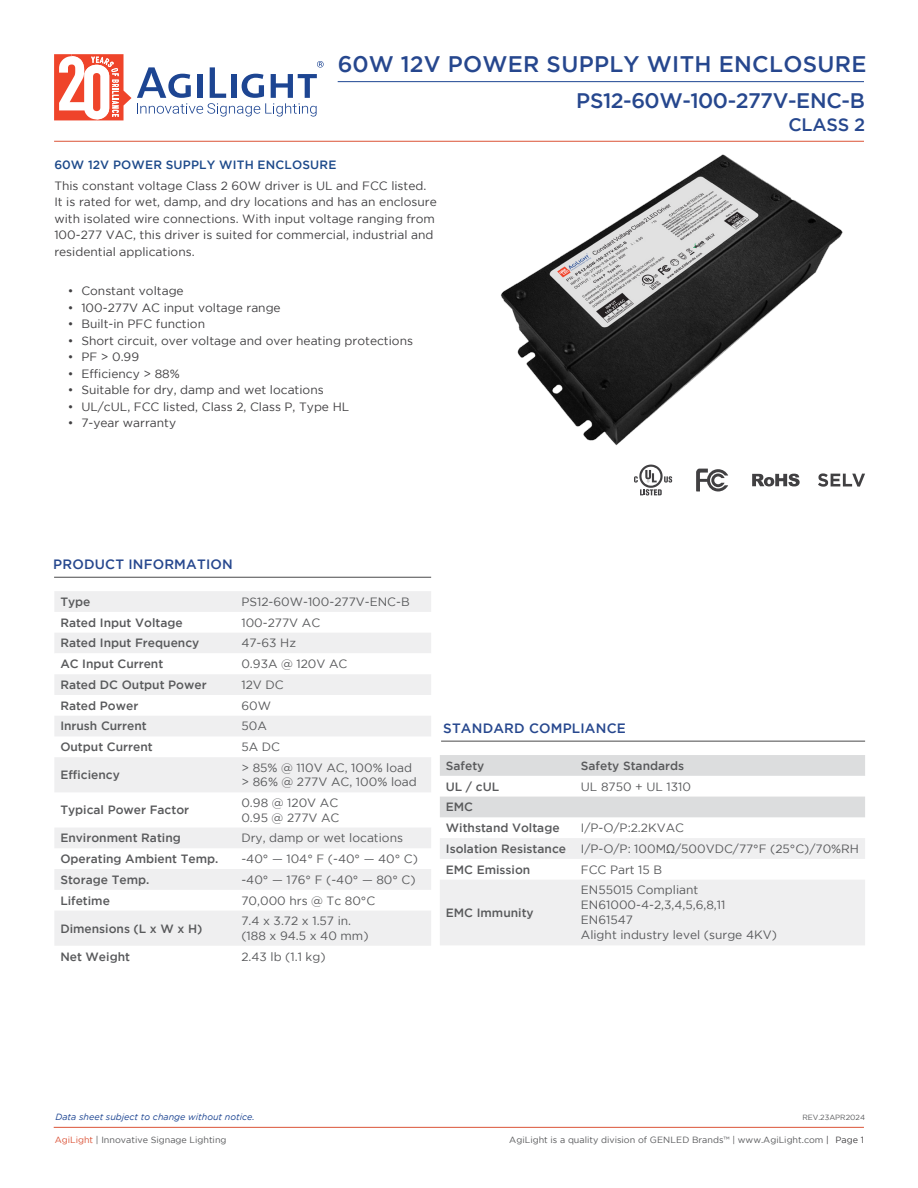
<style>
.page{position:relative;width:918px;height:1188px;background:#fff}
.page>*{position:absolute;margin:0;border:0;box-sizing:border-box;transform-origin:0 0}
.t1{font:500 22.5px "Gotham";letter-spacing:.015em;color:#26478e}
.t2{font:500 21px "Gotham";letter-spacing:-.02em;color:#26478e}
.t3{font:500 18px "Gotham";letter-spacing:-.01em;color:#26478e}
.t4{font:500 13.5px "Gotham";letter-spacing:.015em;color:#26478e}
.t5{font:12px/16.5px "Gotham";color:#414042}
.t6{font:12px/14.4px "Gotham";color:#58595b}
.t7{font:500 12px/20.7px "Gotham";color:#58595b}
.t8{font:500 12px "Gotham";letter-spacing:.015em;color:#1c498a}
.t9{font:9px "Gotham";color:#58595b}
.t10{font:italic 9px "Gotham";color:#1d4592}
.t11{font:7.5px "Gotham";color:#58595b}
.s1{font-weight:500}
.s2{font-family:"Arial"}
.s3{color:#db5337}
.s4{color:#414042}
</style>
<div class="page">
<hr style="left:54px;top:141px;width:810px;height:1px;background:#db5336">
<hr style="left:54px;top:1127px;width:810px;height:1px;background:#db5337">
<svg style="left:137px;top:61px;width:187px;height:56px"></svg>
<svg style="left:54px;top:54px;width:77px;height:66px"></svg>
<svg style="left:54px;top:591px;width:377px;height:104px"></svg>
<svg style="left:54px;top:716px;width:377px;height:230px;fill:#efeff0"></svg>
<hr style="left:54px;top:577px;width:377px;height:1px;background:#4a4a4b">
<hr style="left:338px;top:81px;width:526px;height:1px;background:#1d4592">
<hr style="left:441px;top:741px;width:424px;height:1px;background:#4a4a4b">
<svg style="left:440px;top:755px;width:425px;height:62px"></svg>
<svg style="left:440px;top:838px;width:425px;height:107px;fill:#efeff0"></svg>
<img style="left:501px;top:154px;width:342px;height:292px">
<svg style="left:696px;top:469px;width:32px;height:23px"></svg>
<svg style="left:634px;top:465px;width:38px;height:31px"></svg>
<svg style="left:818px;top:473px;width:47px;height:14px"></svg>
<svg style="left:752px;top:474px;width:48px;height:12px"></svg>
<h1 class="t1" style="left:338px;top:51px;width:530px">60W 12V POWER SUPPLY WITH ENCLOSURE</h1>
<h2 class="t2" style="left:576px;top:89px;width:290px">PS12-60W-100-277V-ENC-B</h2>
<h3 class="t3" style="left:789px;top:115px;width:78px">CLASS 2</h3>
<p class="t8" style="left:54px;top:158px;width:284px">60W 12V POWER SUPPLY WITH ENCLOSURE</p>
<p class="t5" style="left:54px;top:177px;width:384px">This constant voltage Class 2 60W driver is UL and FCC listed.<br>It is rated for wet, damp, and dry locations and has an enclosure with isolated wire connections. With input voltage ranging from 100-277 VAC, this driver is suited for commercial, industrial and residential applications.</p>
<p class="t5" style="left:68px;top:282px;width:117px">• Constant voltage</p>
<p class="t5" style="left:68px;top:299px;width:214px">• 100-277V AC input voltage range</p>
<p class="t5" style="left:68px;top:315px;width:139px">• Built-in PFC function</p>
<p class="t5" style="left:68px;top:332px;width:347px">• Short circuit, over voltage and over heating protections</p>
<p class="t5" style="left:68px;top:348px;width:73px">• PF &gt; 0.99</p>
<p class="t5" style="left:68px;top:365px;width:113px">• Efficiency &gt; 88%</p>
<p class="t5" style="left:68px;top:381px;width:257px">• Suitable for dry, damp and wet locations</p>
<p class="t5" style="left:68px;top:398px;width:283px">• UL/cUL, FCC listed, Class 2, Class P, Type HL</p>
<p class="t5" style="left:68px;top:414px;width:110px">• 7-year warranty</p>
<p class="t4" style="left:53px;top:556px;width:181px">PRODUCT INFORMATION</p>
<p class="t7" style="left:60px;top:591px;width:32px">Type</p>
<p class="t6" style="left:241px;top:594px;width:170px">PS12-60W-100-277V-ENC-B</p>
<p class="t7" style="left:60px;top:612px;width:124px">Rated Input Voltage</p>
<p class="t6" style="left:241px;top:615px;width:80px">100-277V AC</p>
<p class="t7" style="left:60px;top:633px;width:141px">Rated Input Frequency</p>
<p class="t6" style="left:241px;top:636px;width:56px">47-63 Hz</p>
<p class="t7" style="left:60px;top:653px;width:104px">AC Input Current</p>
<p class="t6" style="left:241px;top:657px;width:108px">0.93A @ 120V AC</p>
<p class="t7" style="left:60px;top:674px;width:148px">Rated DC Output Power</p>
<p class="t6" style="left:241px;top:677px;width:44px">12V DC</p>
<p class="t7" style="left:60px;top:695px;width:79px">Rated Power</p>
<p class="t6" style="left:241px;top:698px;width:31px">60W</p>
<p class="t7" style="left:60px;top:716px;width:88px">Inrush Current</p>
<p class="t6" style="left:241px;top:719px;width:27px">50A</p>
<p class="t7" style="left:60px;top:736px;width:94px">Output Current</p>
<p class="t6" style="left:241px;top:740px;width:40px">5A DC</p>
<p class="t7" style="left:60px;top:764px;width:61px">Efficiency</p>
<p class="t6" style="left:241px;top:760px;width:177px">&gt; 85% @ 110V AC, 100% load &gt; 86% @ 277V AC, 100% load</p>
<p class="t7" style="left:60px;top:799px;width:130px">Typical Power Factor</p>
<p class="t6" style="left:241px;top:796px;width:100px">0.98 @ 120V AC<br>0.95 @ 277V AC</p>
<p class="t7" style="left:60px;top:827px;width:122px">Environment Rating</p>
<p class="t6" style="left:241px;top:831px;width:163px">Dry, damp or wet locations</p>
<p class="t7" style="left:60px;top:848px;width:160px">Operating Ambient Temp.</p>
<p class="t6" style="left:241px;top:851px;width:178px">-40° — 104° F (-40° — 40° C)</p>
<p class="t7" style="left:60px;top:869px;width:91px">Storage Temp.</p>
<p class="t6" style="left:241px;top:872px;width:176px">-40° — 176° F (-40° — 80° C)</p>
<p class="t7" style="left:60px;top:890px;width:51px">Lifetime</p>
<p class="t6" style="left:241px;top:893px;width:135px">70,000 hrs @ Tc 80°C</p>
<p class="t7" style="left:60px;top:918px;width:144px">Dimensions (L x W x H)</p>
<p class="t6" style="left:241px;top:914px;width:129px">7.4 x 3.72 x 1.57 in. (188 x 94.5 x 40 mm)</p>
<p class="t7" style="left:60px;top:946px;width:71px">Net Weight</p>
<p class="t6" style="left:241px;top:949px;width:86px">2.43 lb (1.1 kg)</p>
<p class="t4" style="left:443px;top:720px;width:184px">STANDARD COMPLIANCE</p>
<p class="t7" style="left:446px;top:755px;width:40px">Safety</p>
<p class="t7" style="left:581px;top:755px;width:105px">Safety Standards</p>
<p class="t7" style="left:446px;top:776px;width:55px">UL / cUL</p>
<p class="t6" style="left:581px;top:779px;width:112px">UL 8750 + UL 1310</p>
<p class="t7" style="left:446px;top:796px;width:115px">EMC<br>Withstand Voltage</p>
<p class="t6" style="left:446px;top:817px;width:415px;line-height:20.7px;text-indent:135px">I/P-O/P:2.2KVAC<br><span class="s1">Isolation Resistance</span> I/P-O/P: 100M<span class="s2">Ω</span>/500VDC/77°F (25°C)/70%RH<br><span class="s1">EMC Emission</span></p>
<p class="t6" style="left:581px;top:862px;width:83px">FCC Part 15 B</p>
<p class="t7" style="left:446px;top:902px;width:89px">EMC Immunity</p>
<p class="t6" style="left:581px;top:883px;width:198px;line-height:15px">EN55015 Compliant<br>EN61000-4-2,3,4,5,6,8,11<br>EN61547<br>Alight industry level (surge 4KV)</p>
<p class="t10" style="left:55px;top:1112px;width:201px">Data sheet subject to change without notice.</p>
<p class="t11" style="left:802px;top:1113px;width:64px">REV.23APR2024</p>
<p class="t9" style="left:55px;top:1135px;width:173px"><span class="s3">AgiLight</span> | Innovative Signage Lighting</p>
<p class="t9" style="left:509px;top:1135px;width:356px">AgiLight is a quality division of GENLED Brands™ | www.AgiLight.com <span class="s4">| Page 1</span></p>
</div>
